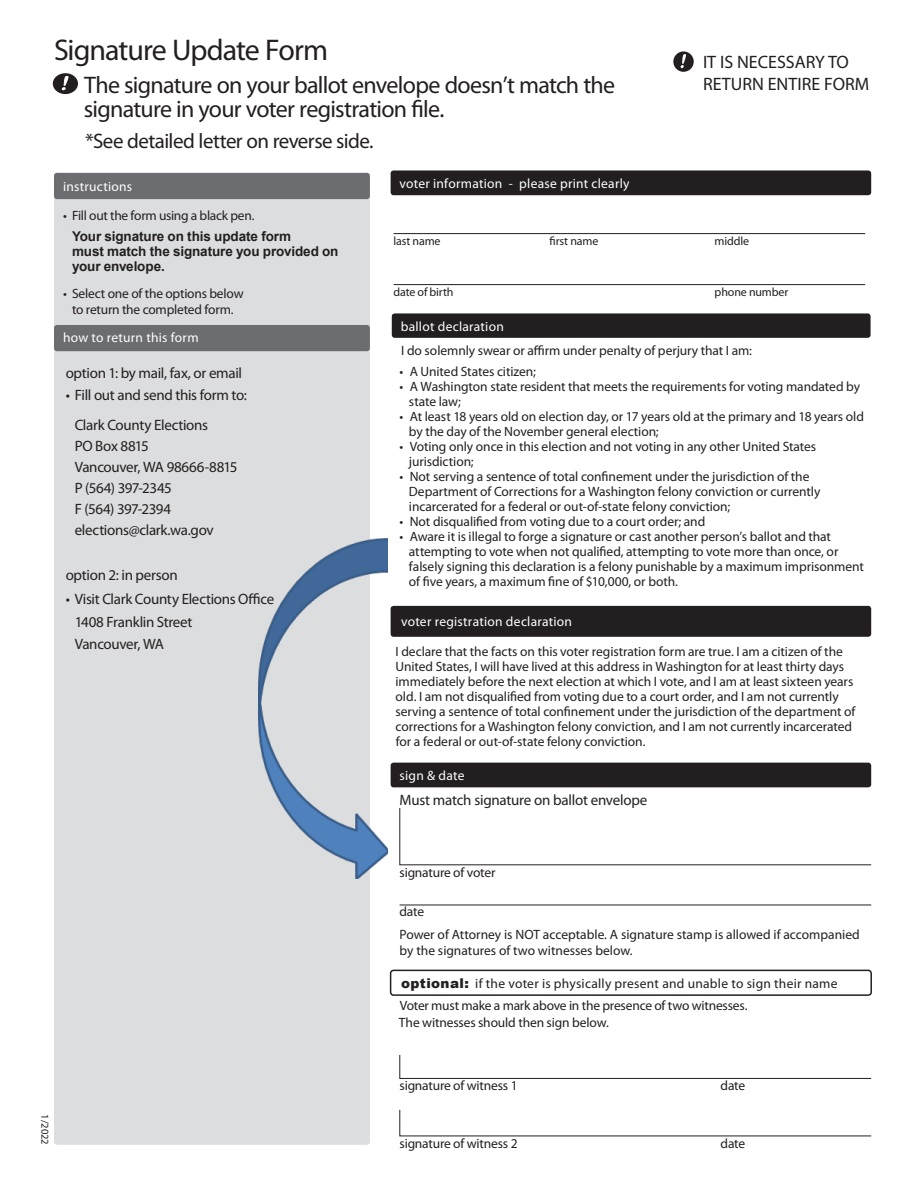
<style>
.page{position:relative;width:918px;height:1188px;background:#fff}
.page>*{position:absolute;margin:0;border:0;box-sizing:border-box;transform-origin:0 0}
.t1{font:30px "Myriad Pro";letter-spacing:-.035em;color:#231f20}
.t2{font:24px/24px "Myriad Pro";letter-spacing:-.03em;color:#231f20}
.t3{font:21px "Myriad Pro";letter-spacing:-.025em;color:#231f20}
.t4{font:18px "Myriad Pro";color:#231f20}
.t5{font:15px "Myriad Pro";letter-spacing:-.02em;color:#231f20}
.t6{font:13.5px/15px "Myriad Pro";letter-spacing:-.005em;color:#231f20}
.t7{font:13.5px "Myriad Pro";letter-spacing:.02em;color:#fff}
.t8{font:700 13.5px/15px "Arial";letter-spacing:-.01em;color:#231f20}
.t9{font:13.5px "Myriad Pro";letter-spacing:.02em;color:#231f20}
.t10{font:12px "Myriad Pro";letter-spacing:-.01em;color:#231f20}
.t11{font:10.5px "Myriad Pro";color:#231f20}
.s1{font-family:"Arial";font-weight:900}
</style>
<div class="page">
<div style="left:54px;top:173px;width:316px;height:972px;background:#dcdddf;border-radius:3px"></div>
<div style="left:54px;top:173px;width:316px;height:26px;background:#6c6d70;border-radius:3px"></div>
<div style="left:54px;top:325px;width:316px;height:26px;background:#6c6d70;border-radius:3px"></div>
<div style="left:53px;top:73px;width:25px;height:21px;background:#231f20;border-radius:50%"></div>
<svg style="left:62px;top:76px;width:7px;height:14px"></svg>
<div style="left:673px;top:51px;width:21px;height:21px;background:#231f20;border-radius:50%"></div>
<svg style="left:680px;top:54px;width:6px;height:14px"></svg>
<hr style="left:394px;top:233px;width:471px;height:1px;background:#231f20">
<hr style="left:394px;top:284px;width:471px;height:1px;background:#231f20">
<div style="left:391px;top:170px;width:480px;height:25px;background:#231f20;border-radius:3px"></div>
<div style="left:392px;top:313px;width:479px;height:25px;background:#231f20;border-radius:3px"></div>
<div style="left:391px;top:606px;width:480px;height:31px;background:#231f20;border-radius:3px"></div>
<div style="left:391px;top:763px;width:480px;height:24px;background:#231f20;border-radius:3px"></div>
<svg style="left:399px;top:808px;width:473px;height:57px"></svg>
<hr style="left:400px;top:905px;width:471px;height:1px;background:#231f20">
<div style="left:390px;top:970px;width:482px;height:26px;border:2px solid #231f20;border-radius:3px"></div>
<svg style="left:399px;top:1109px;width:473px;height:27px"></svg>
<svg style="left:399px;top:1055px;width:473px;height:24px"></svg>
<img style="left:259px;top:538px;width:129px;height:340px">
<p class="t1" style="left:54px;top:31px;width:276px">Signature Update Form</p>
<p class="t2" style="left:84px;top:72px;width:533px">The signature on your ballot envelope doesn’t match the signature in your voter registration file.</p>
<p class="t3" style="left:85px;top:128px;width:290px">*See detailed letter on reverse side.</p>
<p class="t7" style="left:63px;top:178px;width:71px">instructions</p>
<p class="t7" style="left:400px;top:175px;width:231px">voter information - please print clearly</p>
<p class="t4" style="left:703px;top:51px;width:147px">IT IS NECESSARY TO</p>
<p class="t4" style="left:703px;top:73px;width:168px">RETURN ENTIRE FORM</p>
<p class="t6" style="left:63px;top:208px;width:193px">• Fill out the form using a black pen.</p>
<p class="t8" style="left:72px;top:229px;width:268px">Your signature on this update form<br>must match the signature you provided on your envelope.</p>
<p class="t6" style="left:63px;top:285px;width:182px;line-height:16.5px;text-align:center">• Select one of the options below to return the completed form.</p>
<p class="t7" style="left:63px;top:329px;width:137px">how to return this form</p>
<p class="t5" style="left:66px;top:363px;width:178px">option 1: by mail, fax, or email</p>
<p class="t5" style="left:66px;top:386px;width:183px">• Fill out and send this form to:</p>
<p class="t5" style="left:75px;top:416px;width:135px">Clark County Elections</p>
<p class="t5" style="left:75px;top:437px;width:76px">PO Box 8815</p>
<p class="t5" style="left:75px;top:458px;width:164px">Vancouver, WA 98666-8815</p>
<p class="t5" style="left:75px;top:479px;width:99px">P (564) 397-2345</p>
<p class="t5" style="left:75px;top:500px;width:98px">F (564) 397-2394</p>
<p class="t5" style="left:75px;top:521px;width:140px">elections@clark.wa.gov</p>
<p class="t5" style="left:66px;top:566px;width:114px">option 2: in person</p>
<p class="t5" style="left:66px;top:590px;width:210px">• Visit Clark County Elections Office</p>
<p class="t5" style="left:75px;top:612px;width:119px">1408 Franklin Street</p>
<p class="t5" style="left:75px;top:635px;width:91px">Vancouver, WA</p>
<p class="t11" style="left:52px;top:1114px;width:32px;rotate:90deg">1/2022</p>
<p class="t10" style="left:394px;top:234px;width:49px">last name</p>
<p class="t10" style="left:550px;top:234px;width:50px">first name</p>
<p class="t10" style="left:715px;top:234px;width:36px">middle</p>
<p class="t10" style="left:394px;top:285px;width:61px">date of birth</p>
<p class="t10" style="left:715px;top:285px;width:75px">phone number</p>
<p class="t7" style="left:401px;top:318px;width:105px">ballot declaration</p>
<p class="t6" style="left:401px;top:343px;width:352px">I do solemnly swear or affirm under penalty of perjury that I am:</p>
<p class="t6" style="left:400px;top:364px;width:138px">• A United States citizen;</p>
<p class="t6" style="left:400px;top:379px;width:462px">• A Washington state resident that meets the requirements for voting mandated by</p>
<p class="t6" style="left:409px;top:394px;width:53px">state law;</p>
<p class="t6" style="left:400px;top:409px;width:466px">• At least 18 years old on election day, or 17 years old at the primary and 18 years old</p>
<p class="t6" style="left:409px;top:424px;width:251px">by the day of the November general election;</p>
<p class="t6" style="left:400px;top:439px;width:418px">• Voting only once in this election and not voting in any other United States</p>
<p class="t6" style="left:409px;top:454px;width:66px">jurisdiction;</p>
<p class="t6" style="left:400px;top:469px;width:411px">• Not serving a sentence of total confinement under the jurisdiction of the</p>
<p class="t6" style="left:409px;top:484px;width:413px">Department of Corrections for a Washington felony conviction or currently</p>
<p class="t6" style="left:409px;top:499px;width:323px">incarcerated for a federal or out-of-state felony conviction;</p>
<p class="t6" style="left:400px;top:514px;width:307px">• Not disqualified from voting due to a court order; and</p>
<p class="t6" style="left:400px;top:529px;width:433px">• Aware it is illegal to forge a signature or cast another person’s ballot and that</p>
<p class="t6" style="left:409px;top:544px;width:431px">attempting to vote when not qualified, attempting to vote more than once, or</p>
<p class="t6" style="left:409px;top:559px;width:456px">falsely signing this declaration is a felony punishable by a maximum imprisonment</p>
<p class="t6" style="left:409px;top:574px;width:271px">of five years, a maximum fine of $10,000, or both.</p>
<p class="t7" style="left:401px;top:614px;width:173px">voter registration declaration</p>
<p class="t6" style="left:395px;top:644px;width:462px">I declare that the facts on this voter registration form are true. I am a citizen of the United States, I will have lived at this address in Washington for at least thirty days immediately before the next election at which I vote, and I am at least sixteen years old. I am not disqualified from voting due to a court order, and I am not currently serving a sentence of total confinement under the jurisdiction of the department of corrections for a Washington felony conviction, and I am not currently incarcerated for a federal or out-of-state felony conviction.</p>
<p class="t7" style="left:400px;top:767px;width:66px">sign &amp; date</p>
<p class="t5" style="left:400px;top:790px;width:249px">Must match signature on ballot envelope</p>
<p class="t6" style="left:400px;top:864px;width:97px">signature of voter</p>
<p class="t6" style="left:400px;top:904px;width:26px">date</p>
<p class="t6" style="left:400px;top:926px;width:462px;line-height:16.5px">Power of Attorney is NOT acceptable. A signature stamp is allowed if accompanied by the signatures of two witnesses below.</p>
<p class="t9" style="left:401px;top:975px;width:438px"><span class="s1">optional:</span> if the voter is physically present and unable to sign their name</p>
<p class="t6" style="left:399px;top:997px;width:350px;line-height:16.5px">Voter must make a mark above in the presence of two witnesses.<br>The witnesses should then sign below.</p>
<p class="t6" style="left:400px;top:1078px;width:119px">signature of witness 1</p>
<p class="t6" style="left:721px;top:1078px;width:26px">date</p>
<p class="t6" style="left:400px;top:1136px;width:119px">signature of witness 2</p>
<p class="t6" style="left:721px;top:1136px;width:26px">date</p>
</div>
